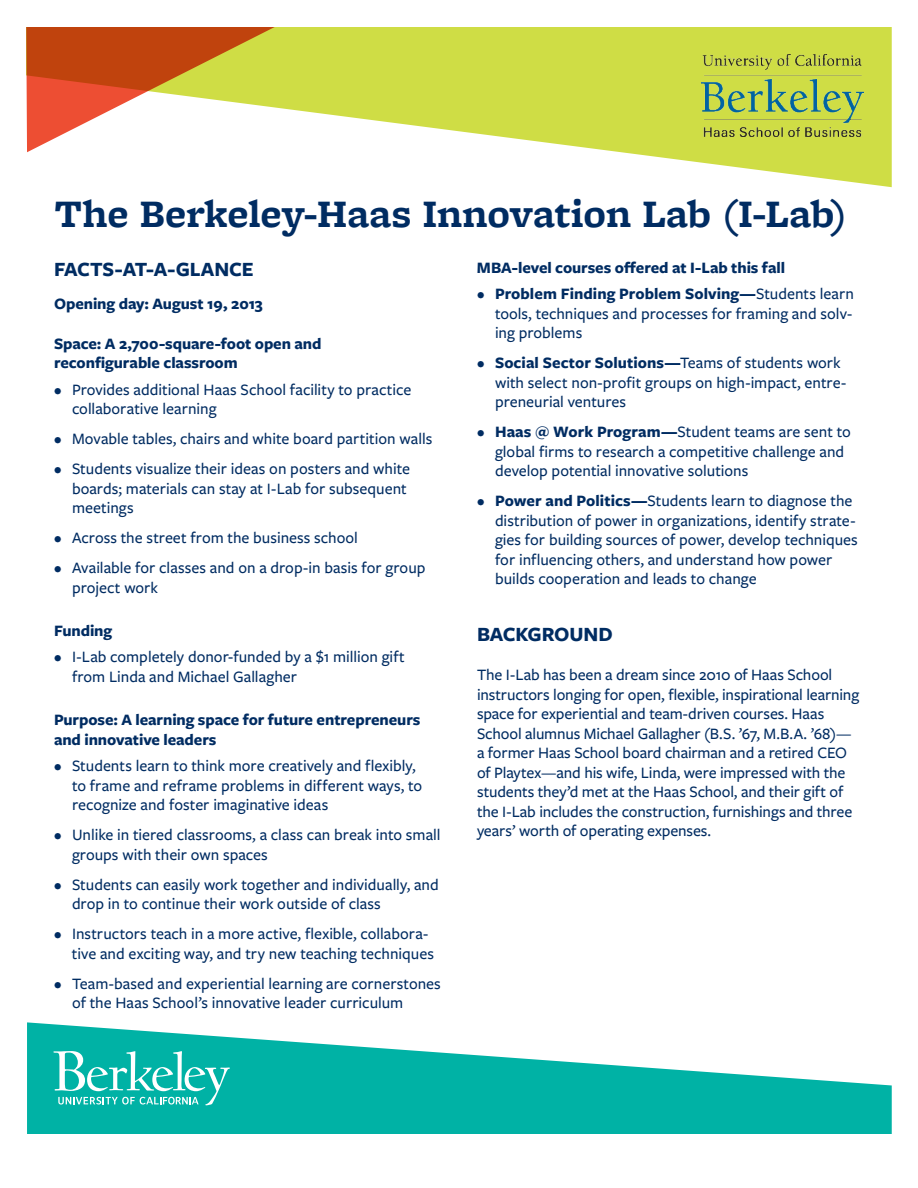
<style>
.page{position:relative;width:918px;height:1188px;background:#fff}
.page>*{position:absolute;margin:0;border:0;box-sizing:border-box;transform-origin:0 0}
.Subhead1{font:700 40.5px "Freight Micro Pro";letter-spacing:-.01em;color:#002c62}
.Subhead2{font:700 21px "Freight Sans Pro";letter-spacing:-.01em;color:#002c62}
.Bulleted_text{font:500 16.5px/19.5px "Freight Sans Pro";color:#002c62}
.text{font:500 16.5px/19.5px "Freight Sans Pro";letter-spacing:-.01em;color:#002c62}
.Subhead3{font:700 16.5px/19.5px "Freight Sans Pro";letter-spacing:-.005em;color:#002c62}
.s1{font-weight:700}
</style>
<div class="page">
<svg style="left:27px;top:1022px;width:865px;height:112px;fill:#00b2a5"></svg>
<svg style="left:53px;top:1051px;width:177px;height:54px;background:#3bc3b9"></svg>
<svg style="left:27px;top:27px;width:865px;height:160px;fill:#cfdd45"></svg>
<svg style="left:26px;top:27px;width:249px;height:125px"></svg>
<img style="left:702px;top:54px;width:162px;height:82px">
<p class="Subhead1" style="left:54px;top:185px;width:794px">The Berkeley-Haas Innovation Lab (I-Lab)</p>
<p class="Subhead2" style="left:54px;top:255px;width:201px">FACTS-AT-A-GLANCE</p>
<p class="Subhead3" style="left:54px;top:293px;width:210px">Opening day: August 19, 2013</p>
<p class="Subhead3" style="left:54px;top:333px;width:269px">Space: A 2,700-square-foot open and reconfigurable classroom</p>
<p class="Bulleted_text" style="left:72px;top:379px;width:341px;text-indent:-18px">• Provides additional Haas School facility to practice collaborative learning</p>
<p class="Bulleted_text" style="left:54px;top:428px;width:380px">• Movable tables, chairs and white board partition walls</p>
<p class="Bulleted_text" style="left:72px;top:458px;width:340px;text-indent:-18px">• Students visualize their ideas on posters and white boards; materials can stay at I-Lab for subsequent meetings</p>
<p class="Bulleted_text" style="left:54px;top:527px;width:306px">• Across the street from the business school</p>
<p class="Bulleted_text" style="left:72px;top:557px;width:355px;text-indent:-18px">• Available for classes and on a drop-in basis for group project work</p>
<p class="Subhead3" style="left:54px;top:620px;width:60px">Funding</p>
<p class="Bulleted_text" style="left:72px;top:647px;width:334px;text-indent:-18px">• I-Lab completely donor-funded by a $1 million gift from Linda and Michael Gallagher</p>
<p class="Subhead3" style="left:54px;top:710px;width:368px">Purpose: A learning space for future entrepreneurs and innovative leaders</p>
<p class="Bulleted_text" style="left:72px;top:755px;width:352px;text-indent:-18px">• Students learn to think more creatively and flexibly, to frame and reframe problems in different ways, to recognize and foster imaginative ideas</p>
<p class="Bulleted_text" style="left:72px;top:824px;width:370px;text-indent:-18px">• Unlike in tiered classrooms, a class can break into small groups with their own spaces</p>
<p class="Bulleted_text" style="left:72px;top:874px;width:368px;text-indent:-18px">• Students can easily work together and individually, and drop in to continue their work outside of class</p>
<p class="Bulleted_text" style="left:72px;top:923px;width:363px;text-indent:-18px">• Instructors teach in a more active, flexible, collabora&shy;tive and exciting way, and try new teaching techniques</p>
<p class="Bulleted_text" style="left:72px;top:973px;width:370px;text-indent:-18px">• Team-based and experiential learning are cornerstones of the Haas School’s innovative leader curriculum</p>
<p class="Subhead3" style="left:477px;top:257px;width:310px">MBA-level courses offered at I-Lab this fall</p>
<p class="Bulleted_text" style="left:495px;top:284px;width:360px;text-align:justify;text-indent:-18px">• <span class="s1">Problem Finding Problem Solving—</span>Students learn tools, techniques and processes for framing and solv&shy;ing problems</p>
<p class="Bulleted_text" style="left:495px;top:353px;width:353px;text-indent:-18px">• <span class="s1">Social Sector Solutions—</span>Teams of students work with select non-profit groups on high-impact, entre&shy;preneurial ventures</p>
<p class="Bulleted_text" style="left:495px;top:422px;width:357px;text-indent:-18px">• <span class="s1">Haas @ Work Program—</span>Student teams are sent to global firms to research a competitive challenge and develop potential innovative solutions</p>
<p class="Bulleted_text" style="left:495px;top:491px;width:364px;text-indent:-18px">• <span class="s1">Power and Politics—</span>Students learn to diagnose the distribution of power in organizations, identify strate&shy;gies for building sources of power, develop techniques for influencing others, and understand how power builds cooperation and leads to change</p>
<p class="Subhead2" style="left:477px;top:620px;width:137px">BACKGROUND</p>
<p class="text" style="left:477px;top:665px;width:384px">The I-Lab has been a dream since 2010 of Haas School instructors longing for open, flexible, inspirational learning space for experiential and team-driven courses. Haas School alumnus Michael Gallagher (B.S. ’67, M.B.A. ’68)— a former Haas School board chairman and a retired CEO of Playtex—and his wife, Linda, were impressed with the students they’d met at the Haas School, and their gift of the I-Lab includes the construction, furnishings and three years’ worth of operating expenses.</p>
</div>
